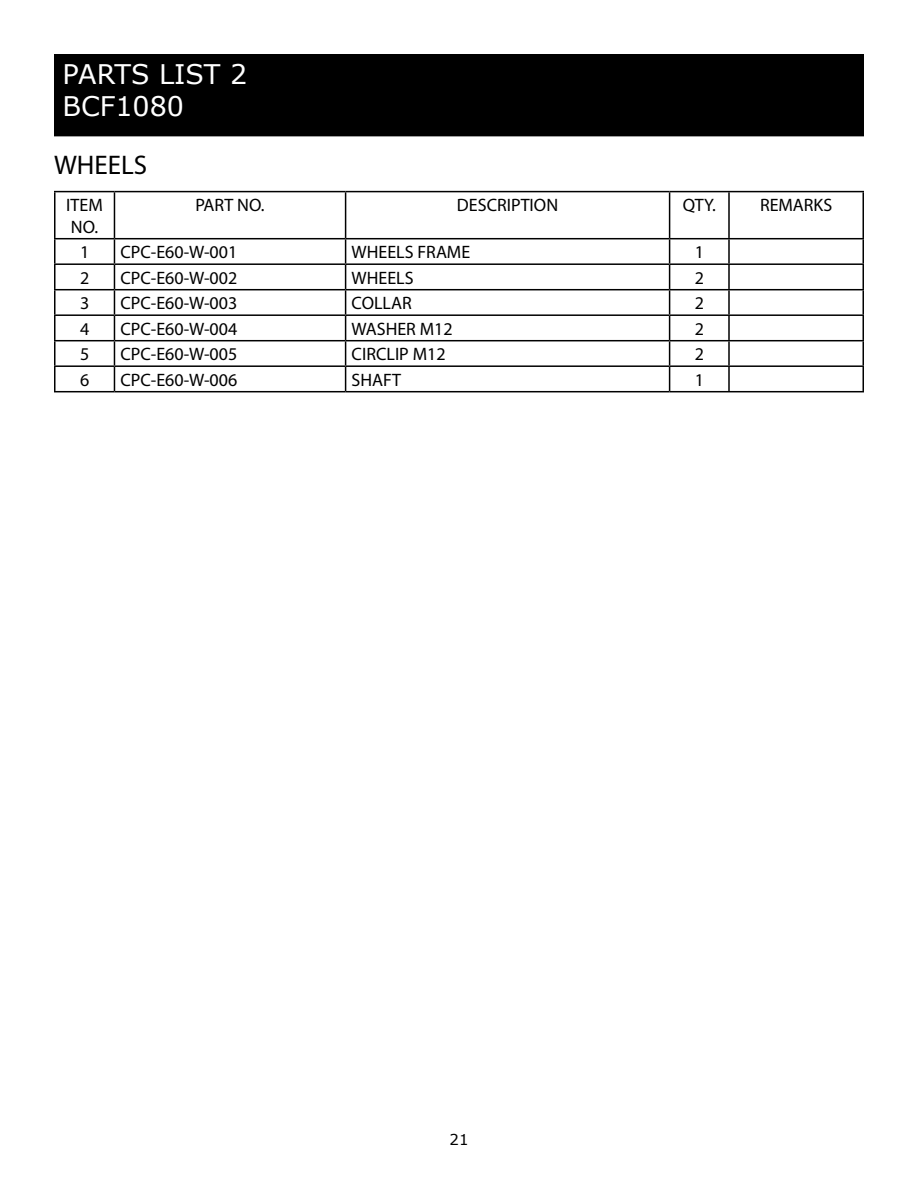
<style>
.page{position:relative;width:918px;height:1188px;background:#fff}
.page>*{position:absolute;margin:0;border:0;box-sizing:border-box;transform-origin:0 0}
.t1{font:27px/32.4px "Verdana";color:#fff}
.t2{font:27px "Myriad Pro";color:#000}
.t3{font:18px/21.6px "Myriad Pro";color:#000}
.t4{font:15px "Verdana";color:#000}
</style>
<div class="page">
<div style="left:55px;top:55px;width:808px;height:81px;background:#000"></div>
<div style="left:54px;top:54px;width:810px;height:82px;border:2px solid #000"></div>
<hr style="left:54px;top:191px;width:60px;height:1px;background:#000">
<hr style="left:54px;top:192px;width:2px;height:46px;background:#000">
<hr style="left:114px;top:191px;width:232px;height:1px;background:#000">
<hr style="left:114px;top:192px;width:1px;height:46px;background:#000">
<hr style="left:346px;top:191px;width:324px;height:1px;background:#000">
<hr style="left:345px;top:192px;width:1px;height:46px;background:#000">
<hr style="left:670px;top:191px;width:59px;height:1px;background:#000">
<hr style="left:669px;top:192px;width:1px;height:46px;background:#000">
<hr style="left:729px;top:191px;width:135px;height:1px;background:#000">
<hr style="left:728px;top:192px;width:2px;height:46px;background:#000">
<hr style="left:862px;top:192px;width:2px;height:46px;background:#000">
<hr style="left:54px;top:238px;width:60px;height:1px;background:#000">
<hr style="left:54px;top:239px;width:2px;height:24px;background:#000">
<hr style="left:114px;top:238px;width:232px;height:1px;background:#000">
<hr style="left:346px;top:238px;width:324px;height:1px;background:#000">
<hr style="left:670px;top:238px;width:59px;height:1px;background:#000">
<hr style="left:729px;top:238px;width:135px;height:1px;background:#000">
<hr style="left:728px;top:239px;width:2px;height:24px;background:#000">
<hr style="left:862px;top:239px;width:2px;height:24px;background:#000">
<hr style="left:54px;top:263px;width:60px;height:2px;background:#000">
<hr style="left:54px;top:265px;width:2px;height:24px;background:#000">
<hr style="left:114px;top:263px;width:232px;height:2px;background:#000">
<hr style="left:346px;top:263px;width:324px;height:2px;background:#000">
<hr style="left:670px;top:263px;width:59px;height:2px;background:#000">
<hr style="left:729px;top:263px;width:135px;height:2px;background:#000">
<hr style="left:728px;top:265px;width:2px;height:24px;background:#000">
<hr style="left:862px;top:265px;width:2px;height:24px;background:#000">
<hr style="left:54px;top:289px;width:60px;height:1px;background:#000">
<hr style="left:54px;top:290px;width:2px;height:24px;background:#000">
<hr style="left:114px;top:289px;width:232px;height:1px;background:#000">
<hr style="left:346px;top:289px;width:324px;height:1px;background:#000">
<hr style="left:670px;top:289px;width:59px;height:1px;background:#000">
<hr style="left:729px;top:289px;width:135px;height:1px;background:#000">
<hr style="left:728px;top:290px;width:2px;height:24px;background:#000">
<hr style="left:862px;top:290px;width:2px;height:24px;background:#000">
<hr style="left:54px;top:314px;width:60px;height:2px;background:#000">
<hr style="left:54px;top:316px;width:2px;height:24px;background:#000">
<hr style="left:114px;top:314px;width:232px;height:2px;background:#000">
<hr style="left:346px;top:314px;width:324px;height:2px;background:#000">
<hr style="left:670px;top:314px;width:59px;height:2px;background:#000">
<hr style="left:729px;top:314px;width:135px;height:2px;background:#000">
<hr style="left:728px;top:316px;width:2px;height:24px;background:#000">
<hr style="left:862px;top:316px;width:2px;height:24px;background:#000">
<hr style="left:54px;top:340px;width:60px;height:1px;background:#000">
<hr style="left:54px;top:341px;width:2px;height:24px;background:#000">
<hr style="left:114px;top:340px;width:232px;height:1px;background:#000">
<hr style="left:346px;top:340px;width:324px;height:1px;background:#000">
<hr style="left:670px;top:340px;width:59px;height:1px;background:#000">
<hr style="left:729px;top:340px;width:135px;height:1px;background:#000">
<hr style="left:728px;top:341px;width:2px;height:24px;background:#000">
<hr style="left:862px;top:341px;width:2px;height:24px;background:#000">
<hr style="left:54px;top:365px;width:60px;height:2px;background:#000">
<hr style="left:54px;top:367px;width:2px;height:24px;background:#000">
<hr style="left:114px;top:365px;width:232px;height:2px;background:#000">
<svg style="left:114px;top:239px;width:1px;height:152px"></svg>
<hr style="left:346px;top:365px;width:324px;height:2px;background:#000">
<svg style="left:345px;top:239px;width:1px;height:152px"></svg>
<hr style="left:670px;top:365px;width:59px;height:2px;background:#000">
<svg style="left:669px;top:239px;width:1px;height:152px"></svg>
<hr style="left:729px;top:365px;width:135px;height:2px;background:#000">
<hr style="left:728px;top:367px;width:2px;height:24px;background:#000">
<hr style="left:862px;top:367px;width:2px;height:24px;background:#000">
<hr style="left:54px;top:391px;width:60px;height:1px;background:#000">
<hr style="left:114px;top:391px;width:232px;height:1px;background:#000">
<hr style="left:346px;top:391px;width:324px;height:1px;background:#000">
<hr style="left:670px;top:391px;width:59px;height:1px;background:#000">
<hr style="left:729px;top:391px;width:135px;height:1px;background:#000">
<h1 class="t1" style="left:63px;top:58px;width:186px">PARTS LIST 2<br>BCF1080</h1>
<h1 class="t2" style="left:54px;top:148px;width:95px">WHEELS</h1>
<p class="t3" style="left:66px;top:194px;width:38px">ITEM<br>NO.</p>
<p class="t3" style="left:196px;top:194px;width:71px">PART NO.</p>
<p class="t3" style="left:457px;top:194px;width:103px">DESCRIPTION</p>
<p class="t3" style="left:683px;top:194px;width:35px">QTY.</p>
<p class="t3" style="left:760px;top:194px;width:74px">REMARKS</p>
<p class="t3" style="left:80px;top:241px;width:11px">1</p>
<p class="t3" style="left:120px;top:241px;width:118px">CPC-E60-W-001</p>
<p class="t3" style="left:352px;top:241px;width:120px">WHEELS FRAME</p>
<p class="t3" style="left:695px;top:241px;width:11px">1</p>
<p class="t3" style="left:80px;top:267px;width:11px">2</p>
<p class="t3" style="left:120px;top:267px;width:118px">CPC-E60-W-002</p>
<p class="t3" style="left:352px;top:267px;width:64px">WHEELS</p>
<p class="t3" style="left:695px;top:267px;width:11px">2</p>
<p class="t3" style="left:80px;top:292px;width:11px">3</p>
<p class="t3" style="left:120px;top:292px;width:118px">CPC-E60-W-003</p>
<p class="t3" style="left:352px;top:292px;width:62px">COLLAR</p>
<p class="t3" style="left:695px;top:292px;width:11px">2</p>
<p class="t3" style="left:80px;top:318px;width:11px">4</p>
<p class="t3" style="left:120px;top:318px;width:118px">CPC-E60-W-004</p>
<p class="t3" style="left:352px;top:318px;width:103px">WASHER M12</p>
<p class="t3" style="left:695px;top:318px;width:11px">2</p>
<p class="t3" style="left:80px;top:343px;width:11px">5</p>
<p class="t3" style="left:120px;top:343px;width:118px">CPC-E60-W-005</p>
<p class="t3" style="left:352px;top:343px;width:96px">CIRCLIP M12</p>
<p class="t3" style="left:695px;top:343px;width:11px">2</p>
<p class="t3" style="left:80px;top:369px;width:11px">6</p>
<p class="t3" style="left:120px;top:369px;width:118px">CPC-E60-W-006</p>
<p class="t3" style="left:352px;top:369px;width:51px">SHAFT</p>
<p class="t3" style="left:695px;top:369px;width:11px">1</p>
<p class="t4" style="left:449px;top:1130px;width:21px">21</p>
</div>
